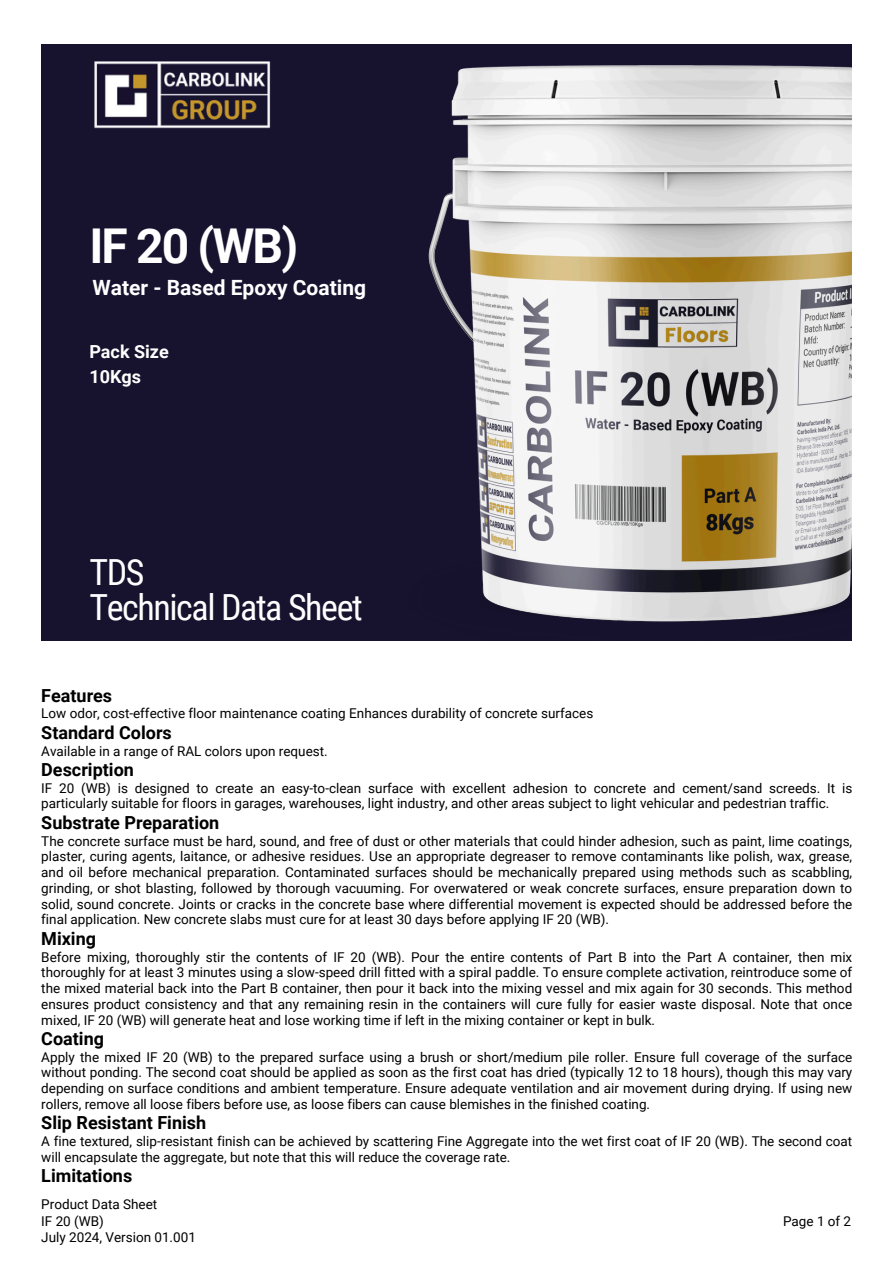
<style>
.page{position:relative;width:894px;height:1264px;background:#fff}
.page>*{position:absolute;margin:0;border:0;box-sizing:border-box;transform-origin:0 0}
.t1{font:700 48px "Roboto";color:#fff}
.t2{font:36px/34.8px "Roboto Condensed";letter-spacing:-.04em;color:#fdfdfd}
.t3{font:700 21px "Roboto";color:#fff}
.t4{font:700 18px "Roboto";color:#000}
.t5{font:700 18px/24.8px "Roboto";color:#fff}
.t6{font:13.5px/15.8px "Roboto";color:#000;text-align:justify}
</style>
<div class="page">
<div style="left:41px;top:44px;width:810px;height:596px;background:#17122e"></div>
<img style="left:94px;top:61px;width:177px;height:68px">
<img style="left:342px;top:65px;width:509px;height:576px">
<h4 class="t1" style="left:89px;top:218px;width:210px">IF 20 (WB)</h4>
<h2 class="t3" style="left:92px;top:275px;width:275px">Water - Based Epoxy Coating</h2>
<p class="t5" style="left:89px;top:340px;width:81px">Pack Size<br>10Kgs</p>
<h3 class="t2" style="left:89px;top:555px;width:275px">TDS<br>Technical Data Sheet</h3>
<p class="t4" style="left:41px;top:684px;width:72px">Features</p>
<p class="t6" style="left:41px;top:706px;width:553px">Low odor, cost-effective floor maintenance coating Enhances durability of concrete surfaces</p>
<p class="t4" style="left:41px;top:722px;width:132px">Standard Colors</p>
<p class="t6" style="left:41px;top:743px;width:288px">Available in a range of RAL colors upon request.</p>
<p class="t4" style="left:41px;top:759px;width:94px">Description</p>
<p class="t6" style="left:41px;top:780px;width:812px">IF 20 (WB) is designed to create an easy-to-clean surface with excellent adhesion to concrete and cement/sand screeds. It is particularly suitable for floors in garages, warehouses, light industry, and other areas subject to light vehicular and pedestrian traffic.</p>
<p class="t4" style="left:41px;top:812px;width:179px">Substrate Preparation</p>
<p class="t6" style="left:41px;top:833px;width:812px">The concrete surface must be hard, sound, and free of dust or other materials that could hinder adhesion, such as paint, lime coatings, plaster, curing agents, laitance, or adhesive residues. Use an appropriate degreaser to remove contaminants like polish, wax, grease, and oil before mechanical preparation. Contaminated surfaces should be mechanically prepared using methods such as scabbling, grinding, or shot blasting, followed by thorough vacuuming. For overwatered or weak concrete surfaces, ensure preparation down to solid, sound concrete. Joints or cracks in the concrete base where differential movement is expected should be addressed before the final application. New concrete slabs must cure for at least 30 days before applying IF 20 (WB).</p>
<p class="t4" style="left:41px;top:927px;width:56px">Mixing</p>
<p class="t6" style="left:41px;top:949px;width:812px">Before mixing, thoroughly stir the contents of IF 20 (WB). Pour the entire contents of Part B into the Part A container, then mix thoroughly for at least 3 minutes using a slow-speed drill fitted with a spiral paddle. To ensure complete activation, reintroduce some of the mixed material back into the Part B container, then pour it back into the mixing vessel and mix again for 30 seconds. This method ensures product consistency and that any remaining resin in the containers will cure fully for easier waste disposal. Note that once mixed, IF 20 (WB) will generate heat and lose working time if left in the mixing container or kept in bulk.</p>
<p class="t4" style="left:41px;top:1028px;width:64px">Coating</p>
<p class="t6" style="left:41px;top:1049px;width:812px">Apply the mixed IF 20 (WB) to the prepared surface using a brush or short/medium pile roller. Ensure full coverage of the surface without ponding. The second coat should be applied as soon as the first coat has dried (typically 12 to 18 hours), though this may vary depending on surface conditions and ambient temperature. Ensure adequate ventilation and air movement during drying. If using new rollers, remove all loose fibers before use, as loose fibers can cause blemishes in the finished coating.</p>
<p class="t4" style="left:41px;top:1112px;width:166px">Slip Resistant Finish</p>
<p class="t6" style="left:41px;top:1133px;width:812px">A fine textured, slip-resistant finish can be achieved by scattering Fine Aggregate into the wet first coat of IF 20 (WB). The second coat will encapsulate the aggregate, but note that this will reduce the coverage rate.</p>
<p class="t4" style="left:41px;top:1165px;width:92px">Limitations</p>
<p class="t6" style="left:782px;top:1212px;width:70px">Page 1 of 2</p>
<p class="t6" style="left:41px;top:1196px;width:117px">Product Data Sheet</p>
<p class="t6" style="left:41px;top:1212px;width:64px">IF 20 (WB)</p>
<h1 class="t6" style="left:41px;top:1229px;width:156px">July 2024, Version 01.001</h1>
</div>
